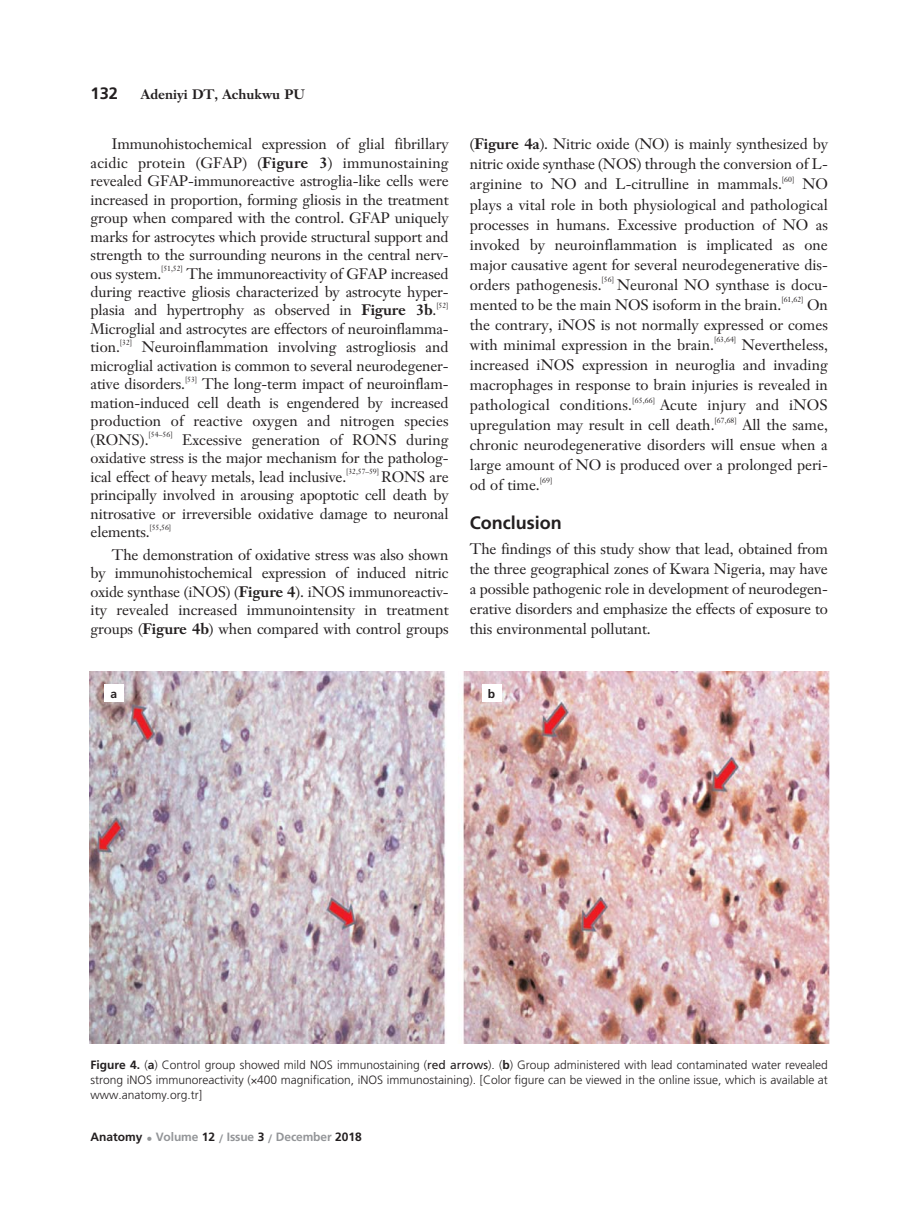
<style>
.page{position:relative;width:919px;height:1217px;background:#fff}
.page>*{position:absolute;margin:0;border:0;box-sizing:border-box;transform-origin:0 0}
.t1{font:700 18px "Frutiger";color:#231f20}
.t2{font:700 16.5px "Frutiger";color:#231f20}
.t3{font:15px/18.5px "Janson Text";color:#231f20;text-align:justify}
.t4{font:700 13.5px "Janson Text";color:#231f20}
.t5{font:300 12px/15px "Frutiger";color:#231f20;text-align:justify}
.t6{font:700 12px "Frutiger";letter-spacing:-.01em;color:#939598}
.t7{font:700 12px "Frutiger";color:#231f20}
.t8{font:7.5px "Janson Text";color:#231f20}
.s1{font-weight:700}
.s2{font-weight:400}
.s3{color:#231f20}
</style>
<div class="page">
<img style="left:89px;top:671px;width:740px;height:371px">
<div style="left:104px;top:684px;width:19px;height:17px;background:#fff"></div>
<div style="left:482px;top:684px;width:19px;height:17px;background:#fff"></div>
<p class="t2" style="left:91px;top:87px;width:29px">132</p>
<p class="t4" style="left:141px;top:89px;width:165px">Adeniyi DT, Achukwu PU</p>
<p class="t3" style="left:91px;top:136px;width:359px;text-indent:21px">Immunohistochemical expression of glial fibrillary acidic protein (GFAP) (<span class="s1">Figure 3</span>) immunostaining revealed GFAP-immunoreactive astroglia-like cells were increased in proportion, forming gliosis in the treatment group when compared with the control. GFAP uniquely marks for astrocytes which provide structural support and strength to the surrounding neurons in the central nerv&shy;ous system.</p>
<p class="t8" style="left:161px;top:265px;width:23px">[51,52]</p>
<p class="t3" style="left:91px;top:265px;width:359px;text-indent:96px">The immunoreactivity of GFAP increased during reactive gliosis characterized by astrocyte hyper&shy;plasia and hypertrophy as observed in <span class="s1">Figure 3b</span>.</p>
<p class="t8" style="left:436px;top:302px;width:14px">[52]</p>
<p class="t3" style="left:91px;top:321px;width:359px">Microglial and astrocytes are effectors of neuroinflamma&shy;tion.</p>
<p class="t8" style="left:120px;top:339px;width:14px">[32]</p>
<p class="t3" style="left:91px;top:339px;width:359px;text-indent:51px">Neuroinflammation involving astrogliosis and microglial activation is common to several neurodegener&shy;ative disorders.</p>
<p class="t8" style="left:185px;top:376px;width:14px">[53]</p>
<p class="t3" style="left:91px;top:376px;width:359px;text-indent:112px">The long-term impact of neuroinflam&shy;mation-induced cell death is engendered by increased production of reactive oxygen and nitrogen species (RONS).</p>
<p class="t8" style="left:149px;top:431px;width:26px">[54–56]</p>
<p class="t3" style="left:91px;top:432px;width:359px;text-indent:92px">Excessive generation of RONS during oxidative stress is the major mechanism for the patholog&shy;ical effect of heavy metals, lead inclusive.</p>
<p class="t8" style="left:346px;top:468px;width:35px">[32,57–59]</p>
<p class="t3" style="left:91px;top:469px;width:359px;text-indent:290px">RONS are principally involved in arousing apoptotic cell death by nitrosative or irreversible oxidative damage to neuronal elements.</p>
<p class="t8" style="left:149px;top:524px;width:23px">[55,56]</p>
<p class="t3" style="left:91px;top:547px;width:359px;text-indent:21px">The demonstration of oxidative stress was also shown by immunohistochemical expression of induced nitric oxide synthase (iNOS) (<span class="s1">Figure 4</span>). iNOS immunoreactiv&shy;ity revealed increased immunointensity in treatment groups (<span class="s1">Figure 4b</span>) when compared with control groups</p>
<p class="t3" style="left:470px;top:136px;width:359px;line-height:20.1px">(<span class="s1">Figure 4a</span>). Nitric oxide (NO) is mainly synthesized by nitric oxide synthase (NOS) through the conversion of L&shy;arginine to NO and L-citrulline in mammals.</p>
<p class="t8" style="left:781px;top:176px;width:14px">[60]</p>
<p class="t3" style="left:470px;top:176px;width:359px;line-height:20.1px;text-indent:332px">NO plays a vital role in both physiological and pathological processes in humans. Excessive production of NO as invoked by neuroinflammation is implicated as one major causative agent for several neurodegenerative dis&shy;orders pathogenesis.</p>
<p class="t8" style="left:601px;top:276px;width:14px">[56]</p>
<p class="t3" style="left:470px;top:276px;width:359px;line-height:20.1px;text-indent:147px">Neuronal NO synthase is docu&shy;mented to be the main NOS isoform in the brain.</p>
<p class="t8" style="left:781px;top:297px;width:24px">[61,62]</p>
<p class="t3" style="left:470px;top:296px;width:359px;line-height:20.1px;text-indent:337px">On the contrary, iNOS is not normally expressed or comes with minimal expression in the brain.</p>
<p class="t8" style="left:714px;top:337px;width:24px">[63,64]</p>
<p class="t3" style="left:470px;top:336px;width:359px;line-height:20.1px;text-indent:272px">Nevertheless, increased iNOS expression in neuroglia and invading macrophages in response to brain injuries is revealed in pathological conditions.</p>
<p class="t8" style="left:632px;top:397px;width:24px">[65,66]</p>
<p class="t3" style="left:470px;top:396px;width:359px;line-height:20.1px;text-indent:190px">Acute injury and iNOS upregulation may result in cell death.</p>
<p class="t8" style="left:714px;top:417px;width:24px">[67,68]</p>
<p class="t3" style="left:470px;top:416px;width:359px;line-height:20.1px;text-indent:272px">All the same, chronic neurodegenerative disorders will ensue when a large amount of NO is produced over a prolonged peri&shy;od of time.</p>
<p class="t8" style="left:540px;top:477px;width:14px">[69]</p>
<p class="t1" style="left:470px;top:515px;width:93px">Conclusion</p>
<p class="t3" style="left:470px;top:539px;width:359px;line-height:20.1px">The findings of this study show that lead, obtained from the three geographical zones of Kwara Nigeria, may have a possible pathogenic role in development of neurodegen&shy;erative disorders and emphasize the effects of exposure to this environmental pollutant.</p>
<p class="t7" style="left:110px;top:688px;width:8px">a</p>
<p class="t7" style="left:488px;top:688px;width:9px">b</p>
<p class="t5" style="left:91px;top:1058px;width:738px"><span class="s1">Figure 4.</span> (<span class="s1">a</span>) Control group showed mild NOS immunostaining (<span class="s2">red arrows</span>). (<span class="s1">b</span>) Group administered with lead contaminated water revealed strong iNOS immunoreactivity ( 400 magnification, iNOS immunostaining). [Color figure can be viewed in the online issue, which is available at www.anatomy.org.tr]</p>
<p class="t6" style="left:91px;top:1132px;width:273px"><span class="s3">Anatomy</span> • Volume <span class="s3">12</span> / Issue <span class="s3">3</span> / December <span class="s3">2018</span></p>
</div>
